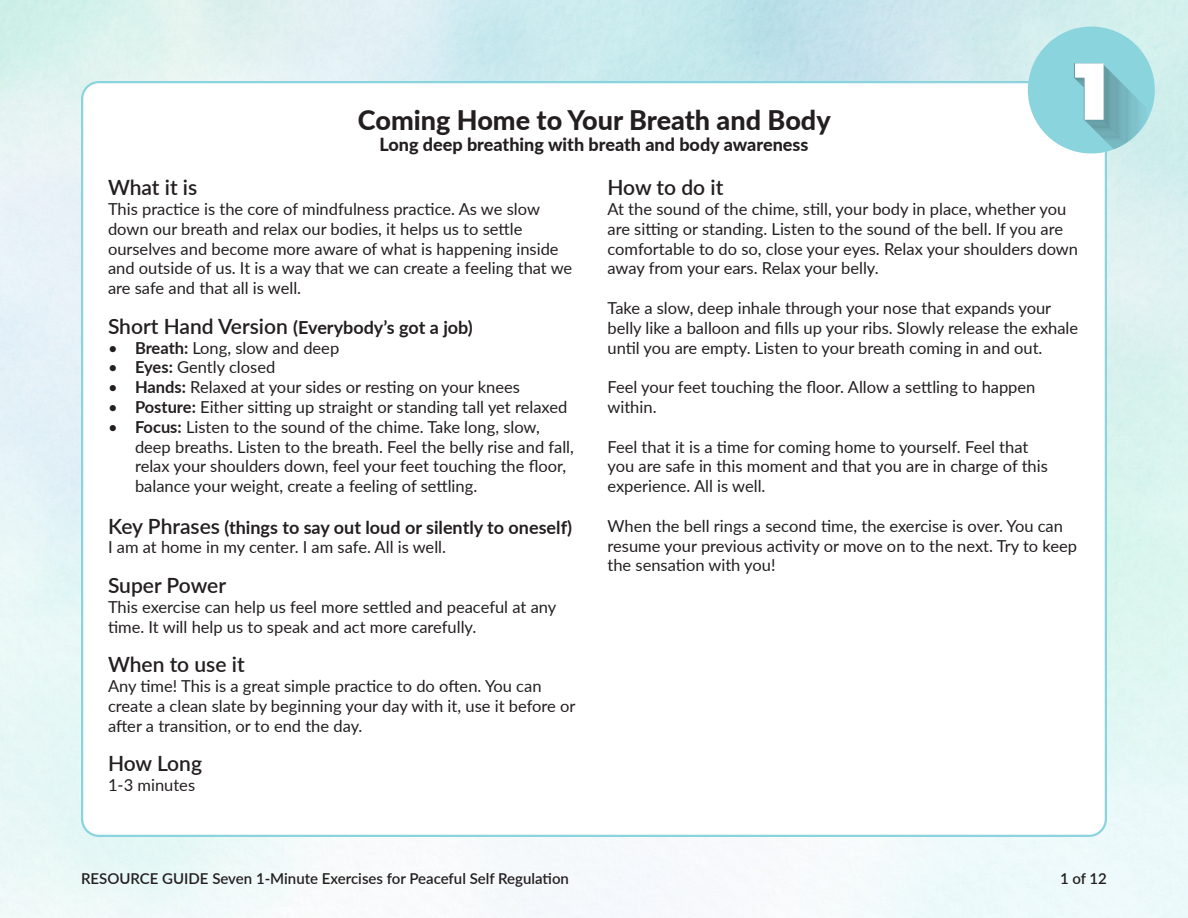
<style>
.page{position:relative;width:1188px;height:918px;background:#fff}
.page>*{position:absolute;margin:0;border:0;box-sizing:border-box;transform-origin:0 0}
.t1{font:900 80.55px "Montserrat";color:#fff}
.t2{font:800 27px "Lato";color:#231f20}
.t3{font:600 21px "Lato";color:#231f20}
.t4{font:700 18px "Lato";color:#231f20}
.t5{font:800 18px "Lato";color:#231f20}
.t6{font:16.5px/19.8px "Lato";color:#231f20}
.t7{font:600 15px "Lato";color:#231f20}
.s1{font-weight:600;font-size:21px}
.s2{font-weight:700}
</style>
<div class="page">
<div style="left:1028px;top:27px;width:127px;height:127px;background:#8ad4de;border-radius:50%"></div>
<svg style="left:1074px;top:63px;width:75px;height:86px"></svg>
<p class="t1" style="left:1074px;top:31px;width:35px">1</p>
<p class="t2" style="left:358px;top:100px;width:474px">Coming Home to Your Breath and Body</p>
<p class="t5" style="left:379px;top:131px;width:430px">Long deep breathing with breath and body awareness</p>
<p class="t3" style="left:608px;top:172px;width:117px">How to do it</p>
<p class="t6" style="left:608px;top:198px;width:472px">At the sound of the chime, still, your body in place, whether you are sitting or standing. Listen to the sound of the bell. If you are comfortable to do so, close your eyes. Relax your shoulders down away from your ears. Relax your belly.</p>
<p class="t6" style="left:608px;top:297px;width:472px">Take a slow, deep inhale through your nose that expands your belly like a balloon and fills up your ribs. Slowly release the exhale until you are empty. Listen to your breath coming in and out.</p>
<p class="t6" style="left:608px;top:377px;width:430px">Feel your feet touching the floor. Allow a settling to happen within.</p>
<p class="t6" style="left:608px;top:436px;width:442px">Feel that it is a time for coming home to yourself. Feel that you are safe in this moment and that you are in charge of this experience. All is well.</p>
<p class="t6" style="left:608px;top:515px;width:471px">When the bell rings a second time, the exercise is over. You can resume your previous activity or move on to the next. Try to keep the sensation with you!</p>
<p class="t3" style="left:108px;top:172px;width:91px">What it is</p>
<p class="t6" style="left:108px;top:198px;width:466px">This practice is the core of mindfulness practice. As we slow down our breath and relax our bodies, it helps us to settle ourselves and become more aware of what is happening inside and outside of us. It is a way that we can create a feeling that we are safe and that all is well.</p>
<p class="t4" style="left:108px;top:314px;width:366px"><span class="s1">Short Hand Version</span> (Everybody’s got a job)</p>
<p class="t6" style="left:108px;top:337px;width:233px">• <span class="s2">Breath:</span> Long, slow and deep</p>
<p class="t6" style="left:108px;top:357px;width:169px">• <span class="s2">Eyes:</span> Gently closed</p>
<p class="t6" style="left:108px;top:377px;width:414px">• <span class="s2">Hands:</span> Relaxed at your sides or resting on your knees</p>
<p class="t6" style="left:108px;top:396px;width:461px">• <span class="s2">Posture:</span> Either sitting up straight or standing tall yet relaxed</p>
<p class="t6" style="left:135px;top:416px;width:440px;text-indent:-27px">• <span class="s2">Focus:</span> Listen to the sound of the chime. Take long, slow, deep breaths. Listen to the breath. Feel the belly rise and fall, relax your shoulders down, feel your feet touching the floor, balance your weight, create a feeling of settling.</p>
<p class="t4" style="left:108px;top:514px;width:466px"><span class="s1">Key Phrases</span> (things to say out loud or silently to oneself)</p>
<p class="t6" style="left:108px;top:537px;width:340px">I am at home in my center. I am safe. All is well.</p>
<p class="t3" style="left:108px;top:570px;width:120px">Super Power</p>
<p class="t6" style="left:108px;top:596px;width:450px">This exercise can help us feel more settled and peaceful at any time. It will help us to speak and act more carefully.</p>
<p class="t3" style="left:108px;top:649px;width:138px">When to use it</p>
<p class="t6" style="left:108px;top:675px;width:469px">Any time! This is a great simple practice to do often. You can create a clean slate by beginning your day with it, use it before or after a transition, or to end the day.</p>
<p class="t3" style="left:108px;top:748px;width:96px">How Long</p>
<p class="t6" style="left:108px;top:774px;width:89px">1-3 minutes</p>
<p class="t7" style="left:81px;top:867px;width:490px">RESOURCE GUIDE Seven 1-Minute Exercises for Peaceful Self Regulation</p>
<p class="t7" style="left:1060px;top:867px;width:48px">1 of 12</p>
</div>
